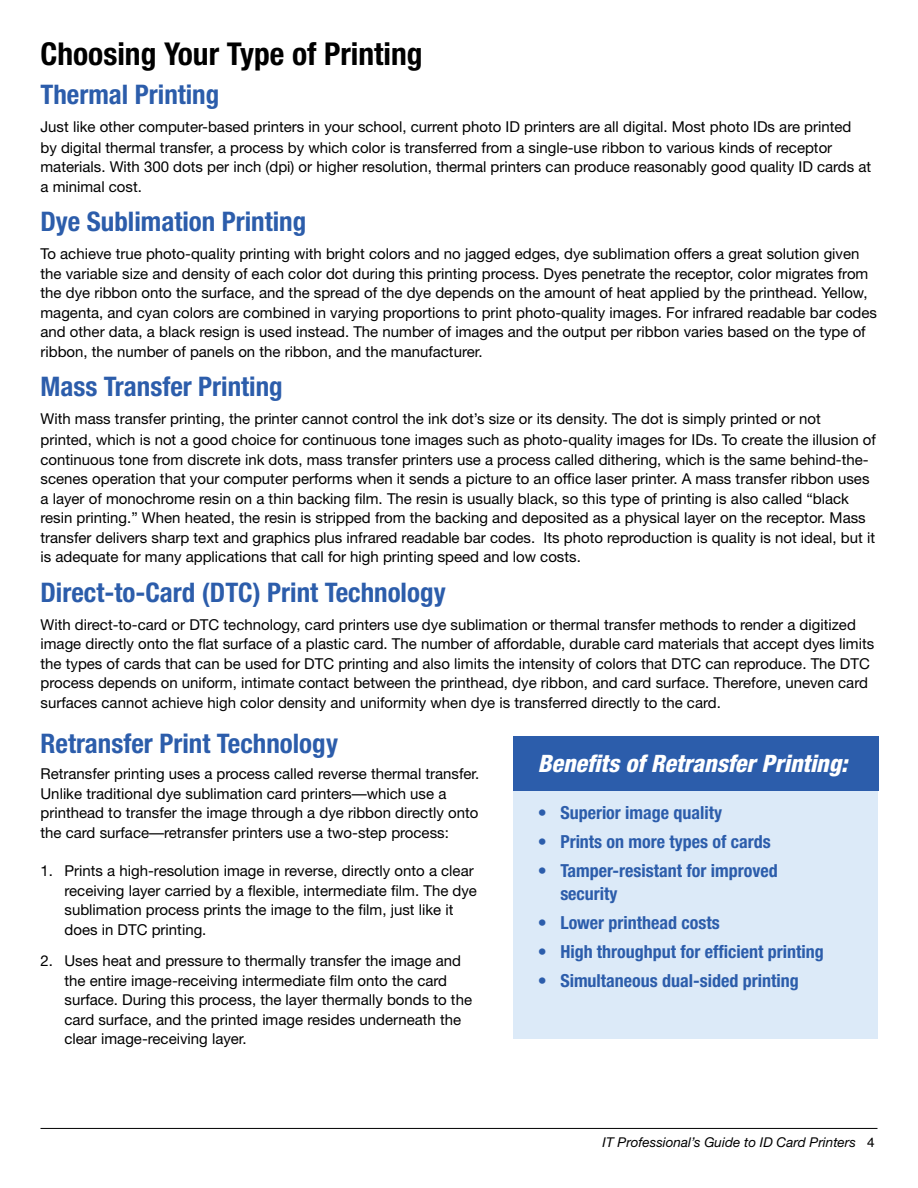
<style>
.page{position:relative;width:918px;height:1188px;background:#fff}
.page>*{position:absolute;margin:0;border:0;box-sizing:border-box;transform-origin:0 0}
.t1{font:700 condensed 31.5px "Helvetica Neue";color:#000}
.t2{font:700 condensed 27px "Helvetica Neue";color:#2c5dab}
.t3{font:italic 800 condensed 24px "Helvetica Neue";color:#fff}
.t4{font:700 condensed 18px/22.5px "Helvetica Neue";color:#2c5dab}
.t5{font:15px/19.5px "Helvetica Neue";color:#000}
.t6{font:italic 13.5px "Helvetica Neue";color:#000}
.s1{font-family:"Helvetica";font-style:normal}
</style>
<div class="page">
<hr style="left:40px;top:1128px;width:838px;height:1px;background:#000">
<div style="left:513px;top:736px;width:365px;height:304px;background:#dceaf8"></div>
<div style="left:513px;top:736px;width:365px;height:55px;background:#2c5dab"></div>
<h1 class="t1" style="left:40px;top:35px;width:384px">Choosing Your Type of Printing</h1>
<h2 class="t2" style="left:40px;top:78px;width:180px">Thermal Printing</h2>
<p class="t5" style="left:40px;top:116px;width:813px;line-height:21px">Just like other computer-based printers in your school, current photo ID printers are all digital. Most photo IDs are printed by digital thermal transfer, a process by which color is transferred from a single-use ribbon to various kinds of receptor</p>
<p class="t5" style="left:40px;top:157px;width:832px">materials. With 300 dots per inch (dpi) or higher resolution, thermal printers can produce reasonably good quality ID cards at a minimal cost.</p>
<h2 class="t2" style="left:40px;top:205px;width:267px">Dye Sublimation Printing</h2>
<p class="t5" style="left:40px;top:244px;width:838px">To achieve true photo-quality printing with bright colors and no jagged edges, dye sublimation offers a great solution given the variable size and density of each color dot during this printing process. Dyes penetrate the receptor, color migrates from the dye ribbon onto the surface, and the spread of the dye depends on the amount of heat applied by the printhead. Yellow, magenta, and cyan colors are combined in varying proportions to print photo-quality images. For infrared readable bar codes and other data, a black resign is used instead. The number of images and the output per ribbon varies based on the type of ribbon, the number of panels on the ribbon, and the manufacturer.</p>
<h2 class="t2" style="left:40px;top:370px;width:244px">Mass Transfer Printing</h2>
<p class="t5" style="left:40px;top:408px;width:837px;line-height:21px">With mass transfer printing, the printer cannot control the ink dot’s size or its density. The dot is simply printed or not printed, which is not a good choice for continuous tone images such as photo-quality images for IDs. To create the illusion of</p>
<p class="t5" style="left:40px;top:449px;width:836px">continuous tone from discrete ink dots, mass transfer printers use a process called dithering, which is the same behind-the&shy;scenes operation that your computer performs when it sends a picture to an office laser printer. A mass transfer ribbon uses a layer of monochrome resin on a thin backing film. The resin is usually black, so this type of printing is also called “black resin printing.” When heated, the resin is stripped from the backing and deposited as a physical layer on the receptor. Mass transfer delivers sharp text and graphics plus infrared readable bar codes. Its photo reproduction is quality is not ideal, but it is adequate for many applications that call for high printing speed and low costs.</p>
<h2 class="t2" style="left:40px;top:576px;width:407px">Direct-to-Card (DTC) Print Technology</h2>
<p class="t5" style="left:40px;top:614px;width:835px">With direct-to-card or DTC technology, card printers use dye sublimation or thermal transfer methods to render a digitized image directly onto the flat surface of a plastic card. The number of affordable, durable card materials that accept dyes limits the types of cards that can be used for DTC printing and also limits the intensity of colors that DTC can reproduce. The DTC process depends on uniform, intimate contact between the printhead, dye ribbon, and card surface. Therefore, uneven card surfaces cannot achieve high color density and uniformity when dye is transferred directly to the card.</p>
<h2 class="t2" style="left:40px;top:727px;width:299px">Retransfer Print Technology</h2>
<p class="t5" style="left:40px;top:764px;width:440px">Retransfer printing uses a process called reverse thermal transfer.<br>Unlike traditional dye sublimation card printers—which use a printhead to transfer the image through a dye ribbon directly onto the card surface—retransfer printers use a two-step process:</p>
<p class="t5" style="left:64px;top:861px;width:414px;text-indent:-24px">1. Prints a high-resolution image in reverse, directly onto a clear receiving layer carried by a flexible, intermediate film. The dye sublimation process prints the image to the film, just like it does in DTC printing.</p>
<p class="t5" style="left:64px;top:951px;width:409px;text-indent:-24px">2. Uses heat and pressure to thermally transfer the image and the entire image-receiving intermediate film onto the card surface. During this process, the layer thermally bonds to the card surface, and the printed image resides underneath the clear image-receiving layer.</p>
<h3 class="t3" style="left:538px;top:749px;width:311px">Benefits of Retransfer Printing:</h3>
<p class="t4" style="left:538px;top:801px;width:186px">• Superior image quality</p>
<p class="t4" style="left:538px;top:830px;width:234px">• Prints on more types of cards</p>
<p class="t4" style="left:560px;top:859px;width:219px;text-indent:-22px">• Tamper-resistant for improved security</p>
<p class="t4" style="left:538px;top:911px;width:184px">• Lower printhead costs</p>
<p class="t4" style="left:538px;top:940px;width:287px">• High throughput for efficient printing</p>
<p class="t4" style="left:538px;top:970px;width:262px">• Simultaneous dual-sided printing</p>
<p class="t6" style="left:603px;top:1134px;width:273px">IT Professional’s Guide to ID Card Printers <span class="s1">4</span></p>
</div>
